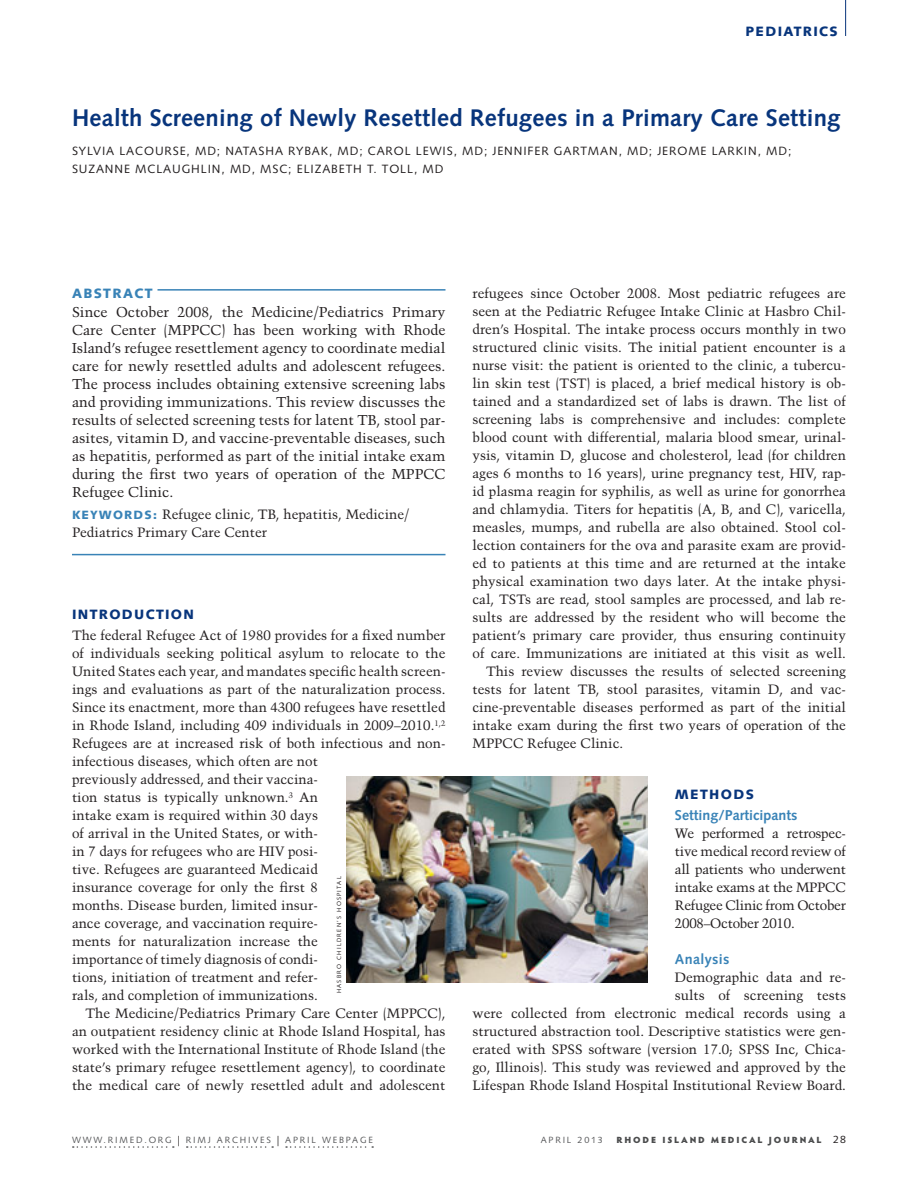
<style>
.page{position:relative;width:918px;height:1188px;background:#fff}
.page>*{position:absolute;margin:0;border:0;box-sizing:border-box;transform-origin:0 0}
.clinical_Title{font:700 24px "Syntax";letter-spacing:.01em;color:#08357c}
.clinical_Abstract_te{font:14.25px/18px "Trump Mediaeval";color:#231f20;text-align:justify}
.clinical_Subhead_1st{font:700 14.25px "Syntax";color:#3983b7}
.clinical_Subhead{font:700 14.25px "Syntax";letter-spacing:.025em;color:#3983b7}
.clinical_text__9_12{font:13.5px/18px "Trump Mediaeval";color:#231f20;text-align:justify}
.clinical_text_1st_pa{font:13.5px/18px "Trump Mediaeval";color:#231f20;text-align:justify}
.clinical_keyword_tex{font:13.5px/18px "Trump Mediaeval";color:#231f20}
.clincal_Head{font:900 13.5px "Syntax";letter-spacing:.1em;color:#08357c}
.dept_blue{font:900 13.5px "Syntax";letter-spacing:.1em;color:#08357c}
.clinical_Abstract_he{font:900 13.5px "Syntax";letter-spacing:.1em;color:#3983b7}
.byline_author{font:12px/18px "Syntax";letter-spacing:.075em;color:#231f20}
.t1{font:10.5px "Syntax";color:#231f20}
.t2{font:9px "Syntax";letter-spacing:.2em;color:#57585a}
.t3{font:900 9px "Hypatia Sans Pro";letter-spacing:.205em;color:#4b4c4d}
.Photo_credit{font:6px "Syntax";letter-spacing:.2em;color:#231f20}
.s1{font-family:"Syntax";font-weight:900;font-size:12px;color:#3983b7}
.s2{font-size:13.5px;color:#231f20}
</style>
<div class="page">
<hr style="left:845px;top:0;width:1px;height:36px;background:#08357c">
<hr style="left:72px;top:554px;width:374px;height:1px;background:#3983b7">
<hr style="left:158px;top:289px;width:288px;height:2px;background:#3983b7">
<svg style="left:73px;top:1146px;width:101px;height:2px"></svg>
<svg style="left:187px;top:1146px;width:86px;height:2px"></svg>
<svg style="left:286px;top:1146px;width:87px;height:2px"></svg>
<img style="left:346px;top:776px;width:302px;height:206px">
<p class="dept_blue" style="left:745px;top:23px;width:94px">PEDIATRICS</p>
<p class="clinical_Title" style="left:72px;top:104px;width:770px">Health Screening of Newly Resettled Refugees in a Primary Care Setting</p>
<p class="byline_author" style="left:72px;top:142px;width:721px">SYLVIA LACOURSE, MD; NATASHA RYBAK, MD; CAROL LEWIS, MD; JENNIFER GARTMAN, MD; JEROME LARKIN, MD;<br>SUZANNE MCLAUGHLIN, MD, MSC; ELIZABETH T. TOLL, MD</p>
<p class="clinical_Abstract_he" style="left:72px;top:285px;width:82px">ABSTRACT</p>
<p class="clinical_Abstract_te" style="left:72px;top:303px;width:375px">Since October 2008, the Medicine/Pediatrics Primary Care Center (MPPCC) has been working with Rhode Island’s refugee resettlement agency to coordinate medial care for newly resettled adults and adolescent refugees.<br>The process includes obtaining extensive screening labs and providing immunizations. This review discusses the results of selected screening tests for latent TB, stool par&shy;asites, vitamin D, and vaccine-preventable diseases, such as hepatitis, performed as part of the initial intake exam during the first two years of operation of the MPPCC Refugee Clinic.</p>
<p class="clinical_keyword_tex" style="left:72px;top:505px;width:339px"><span class="s1">KEYWORDS:</span> Refugee clinic, TB, hepatitis, Medicine/<br>Pediatrics Primary Care Center</p>
<p class="clincal_Head" style="left:72px;top:606px;width:124px">INTRODUCTION</p>
<p class="clinical_text_1st_pa" style="left:72px;top:626px;width:375px;text-align:left">The federal Refugee Act of 1980 provides for a fixed number of individuals seeking political asylum to relocate to the United States each year, and mandates specific health screen&shy;ings and evaluations as part of the naturalization process.<br>Since its enactment, more than 4300 refugees have resettled in Rhode Island, including 409 individuals in 2009–2010.<sup>1,2<br></sup>Refugees are at increased risk of both infectious and non&shy;infectious diseases, which often are not<br>previously addressed, and their vaccina-<br>tion status is typically unknown.<sup>3</sup> An<br>intake exam is required within 30 days<br>of arrival in the United States, or with-<br>in 7 days for refugees who are HIV posi-<br>tive. Refugees are guaranteed Medicaid<br>insurance coverage for only the first 8<br>months. Disease burden, limited insur-<br>ance coverage, and vaccination require-<br>ments for naturalization increase the<br>importance of timely diagnosis of condi-<br>tions, initiation of treatment and refer-<br>rals, and completion of immunizations.</p>
<p class="clinical_text__9_12" style="left:72px;top:1004px;width:375px;text-indent:14px">The Medicine/Pediatrics Primary Care Center (MPPCC), an outpatient residency clinic at Rhode Island Hospital, has worked with the International Institute of Rhode Island (the state’s primary refugee resettlement agency), to coordinate the medical care of newly resettled adult and adolescent</p>
<p class="Photo_credit" style="left:336px;top:993px;width:118px;rotate:-90deg">HASBRO CHILDREN’S HOSPITAL</p>
<p class="clinical_text__9_12" style="left:472px;top:284px;width:375px">refugees since October 2008. Most pediatric refugees are seen at the Pediatric Refugee Intake Clinic at Hasbro Chil&shy;dren’s Hospital. The intake process occurs monthly in two structured clinic visits. The initial patient encounter is a nurse visit: the patient is oriented to the clinic, a tubercu&shy;lin skin test (TST) is placed, a brief medical history is ob&shy;tained and a standardized set of labs is drawn. The list of screening labs is comprehensive and includes: complete blood count with differential, malaria blood smear, urinal&shy;ysis, vitamin D, glucose and cholesterol, lead (for children ages 6 months to 16 years), urine pregnancy test, HIV, rap&shy;id plasma reagin for syphilis, as well as urine for gonorrhea and chlamydia. Titers for hepatitis (A, B, and C), varicella, measles, mumps, and rubella are also obtained. Stool col&shy;lection containers for the ova and parasite exam are provid&shy;ed to patients at this time and are returned at the intake physical examination two days later. At the intake physi&shy;cal, TSTs are read, stool samples are processed, and lab re&shy;sults are addressed by the resident who will become the patient’s primary care provider, thus ensuring continuity of care. Immunizations are initiated at this visit as well.</p>
<p class="clinical_text__9_12" style="left:472px;top:662px;width:375px;text-indent:14px">This review discusses the results of selected screening tests for latent TB, stool parasites, vitamin D, and vac&shy;cine-preventable diseases performed as part of the initial intake exam during the first two years of operation of the MPPCC Refugee Clinic.</p>
<p class="clincal_Head" style="left:675px;top:787px;width:81px">METHODS</p>
<p class="clinical_Subhead_1st" style="left:675px;top:807px;width:124px">Setting/Participants</p>
<p class="clinical_text_1st_pa" style="left:675px;top:824px;width:173px">We performed a retrospec&shy;tive medical record review of all patients who underwent intake exams at the MPPCC Refugee Clinic from October 2008–October 2010.</p>
<p class="clinical_Subhead" style="left:675px;top:951px;width:56px">Analysis</p>
<p class="clinical_text_1st_pa" style="left:472px;top:968px;width:375px;text-align:right">Demographic data and re-<br>sults of screening tests<br>were collected from electronic medical records using a structured abstraction tool. Descriptive statistics were gen&shy;erated with SPSS software (version 17.0; SPSS Inc, Chica&shy;go, Illinois). This study was reviewed and approved by the Lifespan Rhode Island Hospital Institutional Review Board.</p>
<p class="t2" style="left:178px;top:1134px;width:197px"><span class="s2">|</span> RIMJ ARCHIVES <span class="s2">|</span> APRIL WEBPAGE</p>
<p class="t2" style="left:541px;top:1134px;width:64px">APRIL 2013</p>
<p class="t1" style="left:833px;top:1133px;width:14px">28</p>
<p class="t2" style="left:72px;top:1134px;width:101px">WWW.RIMED.ORG</p>
<p class="t3" style="left:616px;top:1133px;width:207px">RHODE ISLAND MEDICAL JOURNAL</p>
</div>
